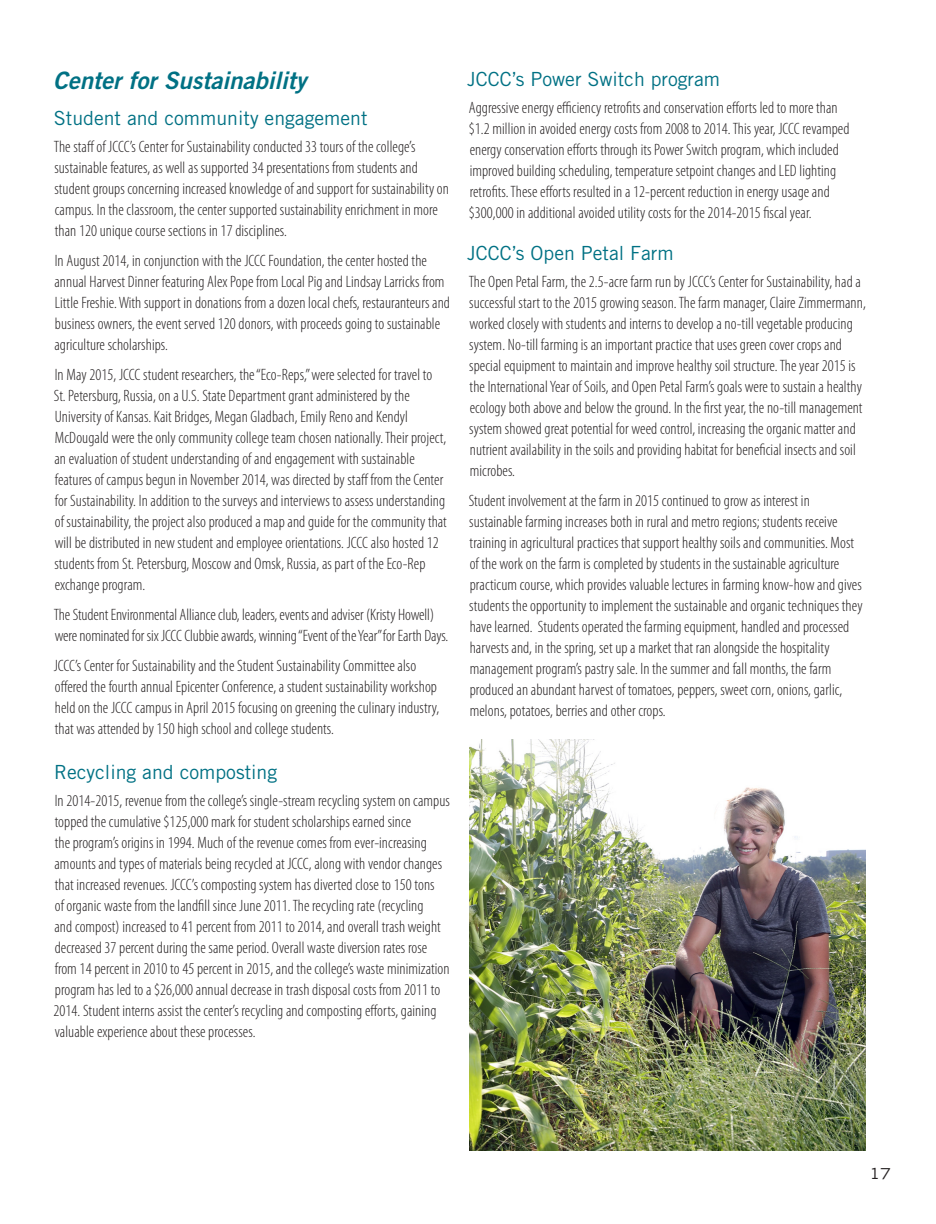
<style>
.page{position:relative;width:936px;height:1224px;background:#fff}
.page>*{position:absolute;margin:0;border:0;box-sizing:border-box;transform-origin:0 0}
.body{font:24px "Trade Gothic LT Std Bd 2 Obl";color:#007184}
.body-2{font:19.5px "Trade Gothic LT Std";color:#007184}
.body-3{font:300 condensed 16.5px/21px "Myriad Pro";letter-spacing:.005em;color:#231f20}
.t1{font:expanded 15px "Trade Gothic LT Std";color:#231f20}
</style>
<div class="page">
<img style="left:470px;top:739px;width:396px;height:412px">
<p class="body" style="left:53px;top:66px;width:255px">Center for Sustainability</p>
<p class="body-2" style="left:54px;top:107px;width:315px">Student and community engagement</p>
<p class="body-3" style="left:54px;top:137px;width:397px">The staff of JCCC’s Center for Sustainability conducted 33 tours of the college’s sustainable features, as well as supported 34 presentations from students and student groups concerning increased knowledge of and support for sustainability on campus. In the classroom, the center supported sustainability enrichment in more than 120 unique course sections in 17 disciplines.</p>
<p class="body-3" style="left:54px;top:251px;width:397px">In August 2014, in conjunction with the JCCC Foundation, the center hosted the annual Harvest Dinner featuring Alex Pope from Local Pig and Lindsay Larricks from Little Freshie. With support in donations from a dozen local chefs, restauranteurs and business owners, the event served 120 donors, with proceeds going to sustainable agriculture scholarships.</p>
<p class="body-3" style="left:54px;top:365px;width:395px">In May 2015, JCCC student researchers, the “Eco-Reps,” were selected for travel to St. Petersburg, Russia, on a U.S. State Department grant administered by the University of Kansas. Kait Bridges, Megan Gladbach, Emily Reno and Kendyl McDougald were the only community college team chosen nationally. Their project, an evaluation of student understanding of and engagement with sustainable features of campus begun in November 2014, was directed by staff from the Center for Sustainability. In addition to the surveys and interviews to assess understanding of sustainability, the project also produced a map and guide for the community that will be distributed in new student and employee orientations. JCCC also hosted 12 students from St. Petersburg, Moscow and Omsk, Russia, as part of the Eco-Rep exchange program.</p>
<p class="body-3" style="left:54px;top:605px;width:396px">The Student Environmental Alliance club, leaders, events and adviser (Kristy Howell) were nominated for six JCCC Clubbie awards, winning “Event of the Year” for Earth Days.</p>
<p class="body-3" style="left:54px;top:656px;width:387px">JCCC’s Center for Sustainability and the Student Sustainability Committee also offered the fourth annual Epicenter Conference, a student sustainability workshop held on the JCCC campus in April 2015 focusing on greening the culinary industry, that was attended by 150 high school and college students.</p>
<p class="body-2" style="left:54px;top:761px;width:225px">Recycling and composting</p>
<p class="body-3" style="left:53px;top:791px;width:398px">In 2014-2015, revenue from the college’s single-stream recycling system on campus topped the cumulative $125,000 mark for student scholarships earned since<br>the program’s origins in 1994. Much of the revenue comes from ever-increasing amounts and types of materials being recycled at JCCC, along with vendor changes that increased revenues. JCCC’s composting system has diverted close to 150 tons<br>of organic waste from the landfill since June 2011. The recycling rate (recycling<br>and compost) increased to 41 percent from 2011 to 2014, and overall trash weight decreased 37 percent during the same period. Overall waste diversion rates rose from 14 percent in 2010 to 45 percent in 2015, and the college’s waste minimization program has led to a $26,000 annual decrease in trash disposal costs from 2011 to 2014. Student interns assist the center’s recycling and composting efforts, gaining valuable experience about these processes.</p>
<p class="body-2" style="left:467px;top:67px;width:254px">JCCC’s Power Switch program</p>
<p class="body-3" style="left:469px;top:98px;width:382px">Aggressive energy efficiency retrofits and conservation efforts led to more than $1.2 million in avoided energy costs from 2008 to 2014. This year, JCCC revamped energy conservation efforts through its Power Switch program, which included improved building scheduling, temperature setpoint changes and LED lighting retrofits. These efforts resulted in a 12-percent reduction in energy usage and $300,000 in additional avoided utility costs for the 2014-2015 fiscal year.</p>
<p class="body-2" style="left:467px;top:241px;width:208px">JCCC’s Open Petal Farm</p>
<p class="body-3" style="left:469px;top:272px;width:399px">The Open Petal Farm, the 2.5-acre farm run by JCCC’s Center for Sustainability, had a successful start to the 2015 growing season. The farm manager, Claire Zimmermann, worked closely with students and interns to develop a no-till vegetable producing system. No-till farming is an important practice that uses green cover crops and special equipment to maintain and improve healthy soil structure. The year 2015 is the International Year of Soils, and Open Petal Farm’s goals were to sustain a healthy ecology both above and below the ground. In the first year, the no-till management system showed great potential for weed control, increasing the organic matter and nutrient availability in the soils and providing habitat for beneficial insects and soil microbes.</p>
<p class="body-3" style="left:469px;top:491px;width:395px">Student involvement at the farm in 2015 continued to grow as interest in sustainable farming increases both in rural and metro regions; students receive training in agricultural practices that support healthy soils and communities. Most of the work on the farm is completed by students in the sustainable agriculture practicum course, which provides valuable lectures in farming know-how and gives students the opportunity to implement the sustainable and organic techniques they have learned. Students operated the farming equipment, handled and processed harvests and, in the spring, set up a market that ran alongside the hospitality management program’s pastry sale. In the summer and fall months, the farm produced an abundant harvest of tomatoes, peppers, sweet corn, onions, garlic, melons, potatoes, berries and other crops.</p>
<p class="t1" style="left:869px;top:1164px;width:23px">17</p>
</div>
